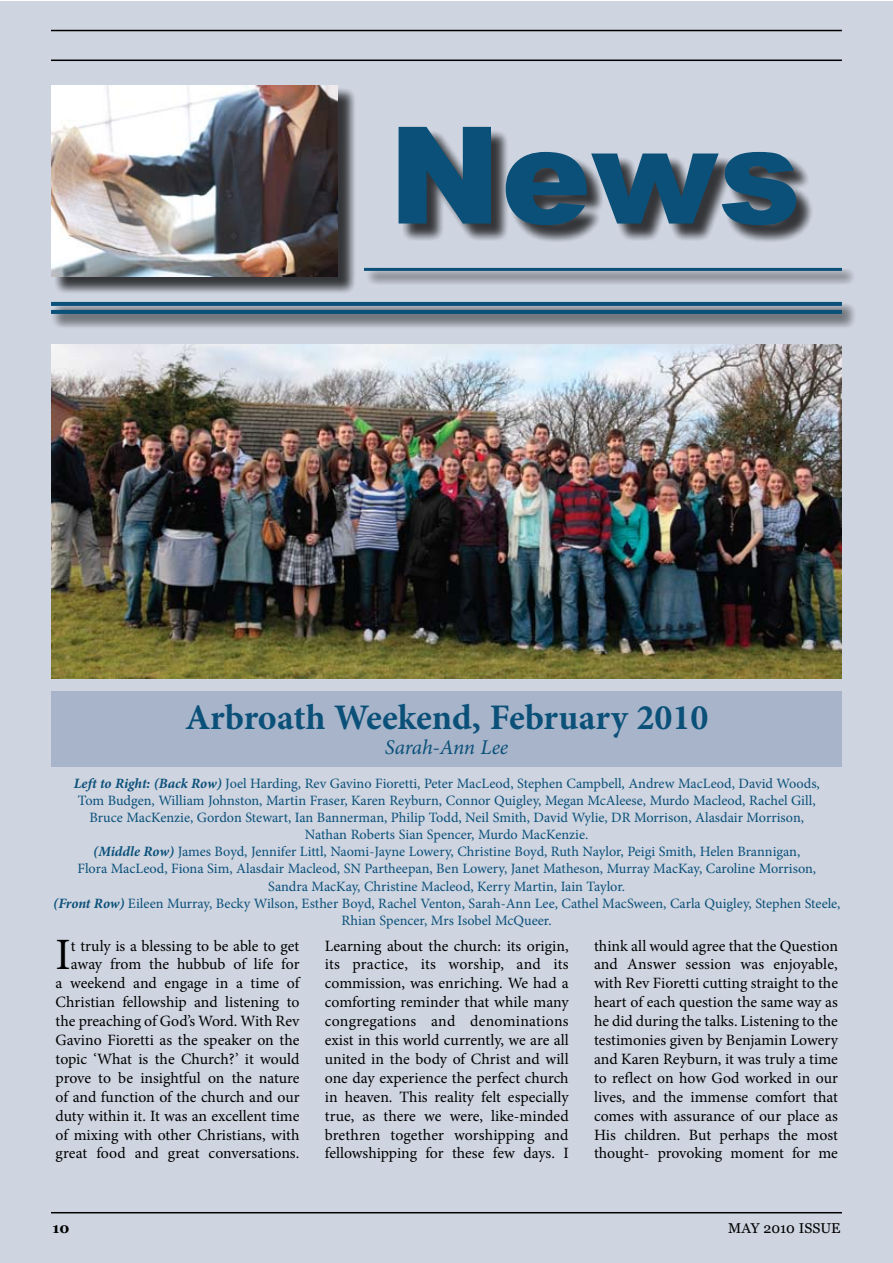
<style>
.page{position:relative;width:893px;height:1263px;background:#fff}
.page>*{position:absolute;margin:0;border:0;box-sizing:border-box;transform-origin:0 0}
.t1{font:900 135px "Arial";color:#0a5079}
.t2{font:44.85px "Minion Pro";color:#000}
.t3{font:700 36px "Minion Pro";color:#0a5079}
.t4{font:italic 21px "Minion Pro";letter-spacing:-.01em;color:#0a5079}
.t5{font:15.75px/18.9px "Minion Pro";color:#000;text-align:justify}
.t6{font:14.25px/17.1px "Minion Pro";color:#0a5079;text-align:center}
.t7{font:14.25px "Georgia";color:#000}
.t8{font:700 14.25px "Georgia";color:#000}
.s1{font-weight:700;font-style:italic}
</style>
<div class="page">
<div style="left:0;top:1px;width:892px;height:1262px;background:#ced4e0"></div>
<hr style="left:51px;top:60px;width:791px;height:1px;background:#000">
<hr style="left:51px;top:30px;width:791px;height:1px;background:#000">
<hr style="left:51px;top:1212px;width:791px;height:1px;background:#000">
<div style="left:53px;top:87px;width:303px;height:208px;background:#000;opacity:.75"></div>
<img style="left:51px;top:85px;width:287px;height:191px">
<div style="left:401px;top:129px;width:413px;height:115px;background:#000;opacity:.75"></div>
<div style="left:363px;top:267px;width:494px;height:20px;background:#000;opacity:.75"></div>
<hr style="left:364px;top:268px;width:478px;height:3px;background:#0a5079">
<div style="left:50px;top:301px;width:807px;height:28px;background:#000;opacity:.75"></div>
<hr style="left:51px;top:302px;width:791px;height:4px;background:#0a5079">
<hr style="left:51px;top:310px;width:791px;height:4px;background:#0a5079">
<img style="left:51px;top:344px;width:791px;height:335px">
<div style="left:51px;top:691px;width:791px;height:75px;background:#a8b4c9"></div>
<h1 class="t1" style="left:388px;top:75px;width:414px">News</h1>
<h3 class="t3" style="left:185px;top:692px;width:525px">Arbroath Weekend, February 2010</h3>
<h3 class="t4" style="left:385px;top:733px;width:125px">Sarah-Ann Lee</h3>
<p class="t6" style="left:53px;top:775px;width:789px"><span class="s1">Left to Right: (Back Row)</span> Joel Harding, Rev Gavino Fioretti, Peter MacLeod, Stephen Campbell, Andrew MacLeod, David Woods,<br>Tom Budgen, William Johnston, Martin Fraser, Karen Reyburn, Connor Quigley, Megan McAleese, Murdo Macleod, Rachel Gill,<br>Bruce MacKenzie, Gordon Stewart, Ian Bannerman, Philip Todd, Neil Smith, David Wylie, DR Morrison, Alasdair Morrison,<br>Nathan Roberts Sian Spencer, Murdo MacKenzie.<br><span class="s1">(Middle Row)</span> James Boyd, Jennifer Littl, Naomi-Jayne Lowery, Christine Boyd, Ruth Naylor, Peigi Smith, Helen Brannigan,<br>Flora MacLeod, Fiona Sim, Alasdair Macleod, SN Partheepan, Ben Lowery, Janet Matheson, Murray MacKay, Caroline Morrison,<br>Sandra MacKay, Christine Macleod, Kerry Martin, Iain Taylor.<br><span class="s1">(Front Row)</span> Eileen Murray, Becky Wilson, Esther Boyd, Rachel Venton, Sarah-Ann Lee, Cathel MacSween, Carla Quigley, Stephen Steele, Rhian Spencer, Mrs Isobel McQueer.</p>
<p class="t5" style="left:56px;top:936px;width:245px;text-align:right">t truly is a blessing to be able to get away from the hubbub of life for<br>a weekend and engage in a time of Christian fellowship and listening to the preaching of God’s Word. With Rev Gavino Fioretti as the speaker on the topic ‘What is the Church?’ it would prove to be insightful on the nature of and function of the church and our duty within it. It was an excellent time of mixing with other Christians, with great food and great conversations.</p>
<p class="t5" style="left:325px;top:936px;width:245px">Learning about the church: its origin, its practice, its worship, and its commission, was enriching. We had a comforting reminder that while many congregations and denominations exist in this world currently, we are all united in the body of Christ and will one day experience the perfect church in heaven. This reality felt especially true, as there we were, like-minded brethren together worshipping and fellowshipping for these few days. I</p>
<p class="t5" style="left:594px;top:936px;width:245px">think all would agree that the Question and Answer session was enjoyable, with Rev Fioretti cutting straight to the heart of each question the same way as he did during the talks. Listening to the testimonies given by Benjamin Lowery and Karen Reyburn, it was truly a time to reflect on how God worked in our lives, and the immense comfort that comes with assurance of our place as His children. But perhaps the most thought- provoking moment for me</p>
<h2 class="t2" style="left:56px;top:925px;width:17px">I</h2>
<p class="t8" style="left:53px;top:1220px;width:18px">10</p>
<p class="t7" style="left:728px;top:1220px;width:114px">MAY 2010 ISSUE</p>
</div>
